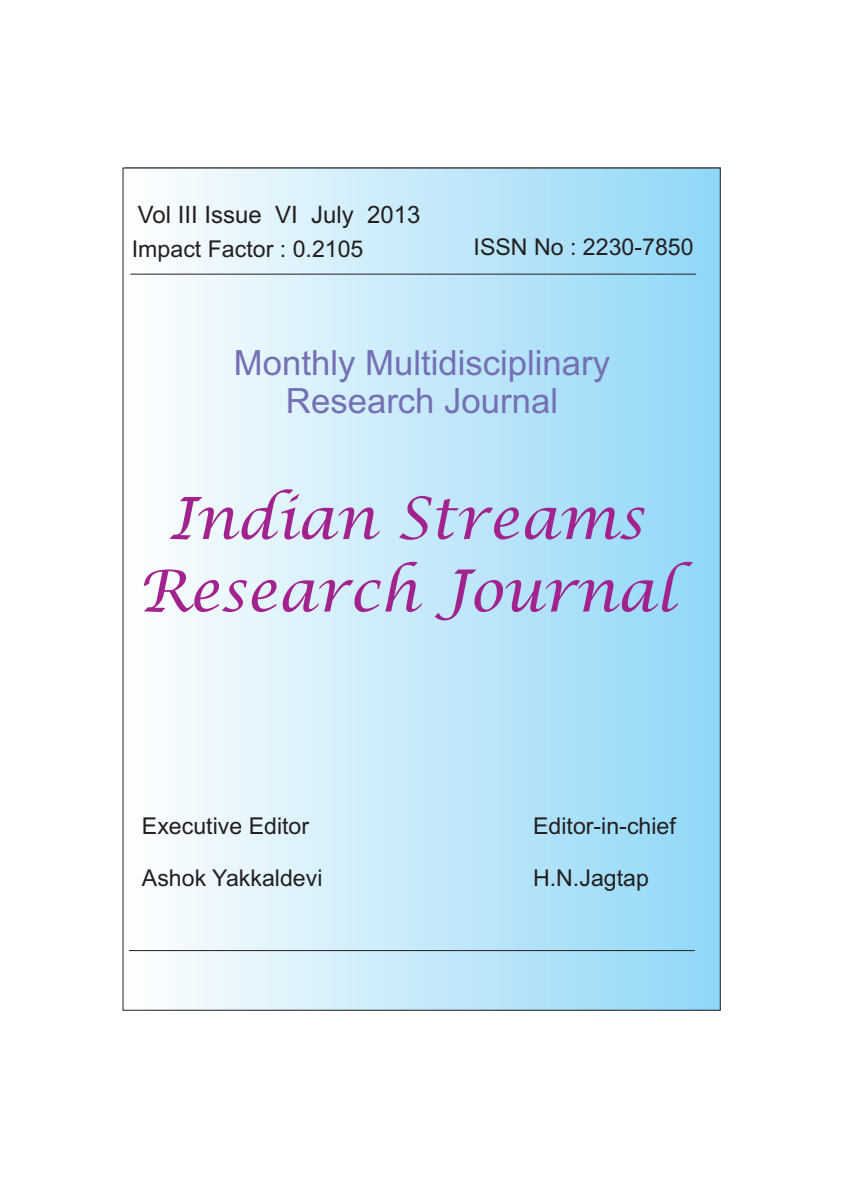
<style>
.page{position:relative;width:842px;height:1191px;background:#fff}
.page>*{position:absolute;margin:0;border:0;box-sizing:border-box;transform-origin:0 0}
.t1{font:italic 57.9px/72.5px "Lucida Calligraphy";color:#a2238e;text-align:center}
.t2{font:34.7px/38.8px "Arial";color:#756fb3;text-align:center}
.t3{font:24px "Arial";color:#231f20}
.t4{font:23.1px "Arial";color:#231f20}
</style>
<div class="page">
<div style="left:123px;top:168px;width:597px;height:842px;background:linear-gradient(to right,#fefefe,#8fd7f7)"></div>
<hr style="left:130px;top:274px;width:566px;height:1px;background:#231f20">
<hr style="left:129px;top:950px;width:566px;height:1px;background:#231f20">
<p class="t3" style="left:138px;top:206px;width:284px">Vol III Issue VI July 2013</p>
<p class="t4" style="left:132px;top:240px;width:233px">Impact Factor : 0.2105</p>
<p class="t4" style="left:474px;top:239px;width:222px">ISSN No : 2230-7850</p>
<h2 class="t2" style="left:234px;top:346px;width:378px">Monthly Multidisciplinary<br>Research Journal</h2>
<h1 class="t1" style="left:138px;top:487px;width:538px">Indian Streams<br>Research Journal</h1>
<p class="t4" style="left:142px;top:817px;width:169px">Executive Editor</p>
<p class="t4" style="left:142px;top:869px;width:182px">Ashok Yakkaldevi</p>
<p class="t4" style="left:533px;top:817px;width:144px">Editor-in-chief</p>
<p class="t4" style="left:533px;top:869px;width:117px">H.N.Jagtap</p>
</div>
